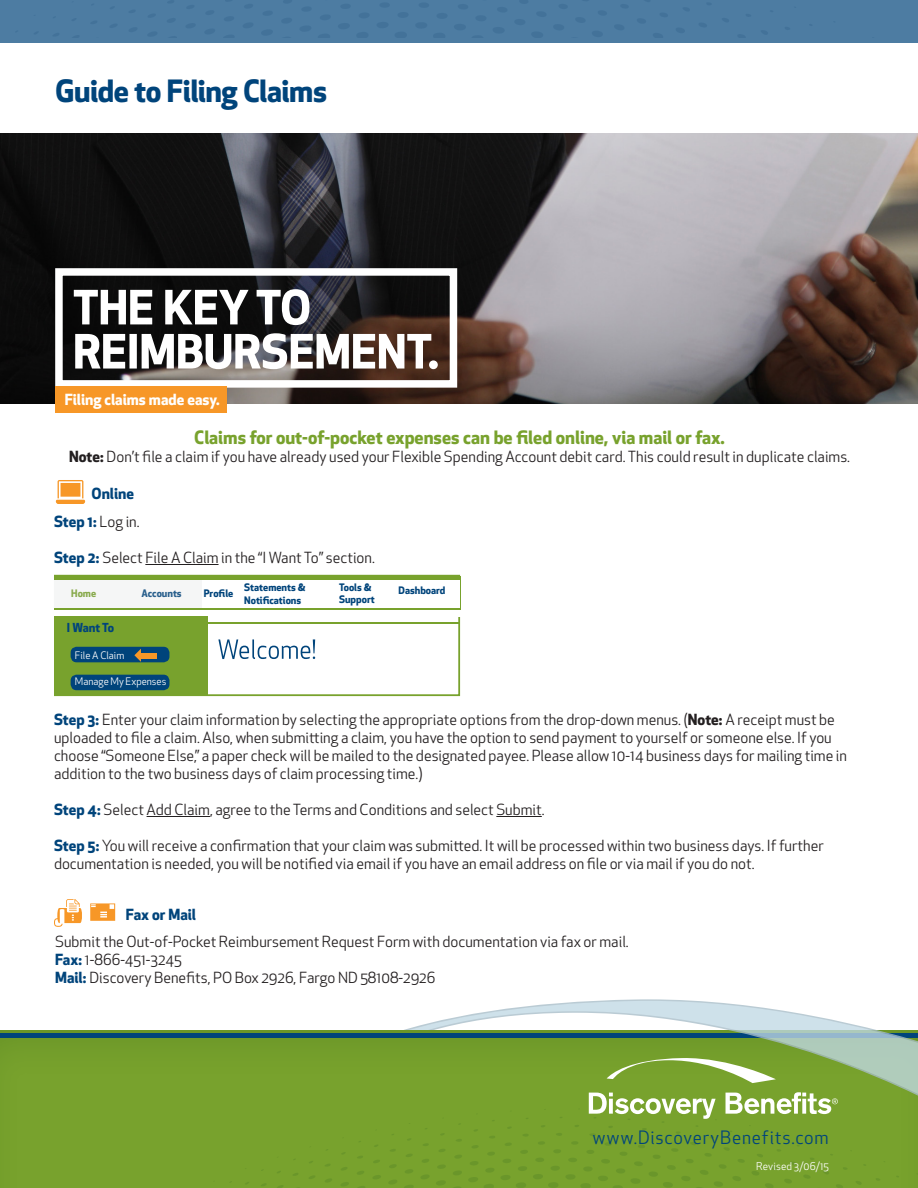
<style>
.page{position:relative;width:918px;height:1188px;background:#fff}
.page>*{position:absolute;margin:0;border:0;box-sizing:border-box;transform-origin:0 0}
.t1{font:700 30px "Apex New";letter-spacing:-.015em;color:#00447b}
.t2{font:700 18px "Apex New";color:#78a22d}
.t3{font:18px "Apex New";letter-spacing:.045em;color:#00447b}
.t4{font:15px/18px "Apex New";color:#231f20}
.t5{font:700 15px "Apex New";color:#00447b}
.t6{font:700 15px "Apex New";color:#fff}
.t7{font:700 12.15px "Apex New";letter-spacing:-.025em;color:#00447b}
.body{font:10.5px "Apex New";letter-spacing:.015em;color:#fff}
.t8{font:700 10.05px/12.1px "Apex New";color:#00447b}
.t9{font:10.05px "Apex New";color:#fff}
.t10{font:700 10.05px "Apex New";color:#78a22d}
.s1{font-weight:700}
.s2{font-weight:400;color:#231f20}
.s3{font-weight:700;color:#00447b}
</style>
<div class="page">
<hr style="left:145px;top:564px;width:74px;height:1px;background:#231f20">
<hr style="left:147px;top:816px;width:63px;height:1px;background:#231f20">
<hr style="left:496px;top:816px;width:46px;height:1px;background:#231f20">
<img style="left:0;top:133px;width:918px;height:271px">
<div style="left:55px;top:268px;width:402px;height:120px;border:8px solid #fff"></div>
<div style="left:55px;top:386px;width:172px;height:27px;background:#f79727"></div>
<svg style="left:55px;top:480px;width:31px;height:24px"></svg>
<svg style="left:54px;top:899px;width:28px;height:28px"></svg>
<svg style="left:90px;top:903px;width:25px;height:18px"></svg>
<svg style="left:75px;top:333px;width:363px;height:36px"></svg>
<svg style="left:74px;top:289px;width:235px;height:36px"></svg>
<div style="left:0;top:0;width:918px;height:43px;background:#4d7ca2"></div>
<div style="left:0;top:1027px;width:918px;height:161px;background:#78a22d"></div>
<svg style="left:231px;top:1120px;width:687px;height:68px"></svg>
<div style="left:0;top:1033px;width:918px;height:5px;background:#00447b"></div>
<svg style="left:278px;top:999px;width:640px;height:121px"></svg>
<div style="left:54px;top:575px;width:406px;height:121px;border:2px solid #78a22d"></div>
<div style="left:54px;top:576px;width:406px;height:34px;background:#78a22d"></div>
<div style="left:54px;top:580px;width:405px;height:28px;background:#fff"></div>
<div style="left:54px;top:610px;width:406px;height:6px;background:#fff"></div>
<svg style="left:218px;top:639px;width:97px;height:20px"></svg>
<div style="left:54px;top:616px;width:154px;height:79px;background:#78a22d"></div>
<hr style="left:206px;top:623px;width:254px;height:1px;background:#78a22d">
<div style="left:71px;top:647px;width:98px;height:15px;background:#00447b;border-radius:6px"></div>
<div style="left:71px;top:675px;width:98px;height:15px;background:#00447b;border-radius:6px"></div>
<div style="left:54px;top:580px;width:147px;height:28px;background:#f5f6f6"></div>
<div style="left:139px;top:653px;width:18px;height:5px;background:#f79727"></div>
<svg style="left:134px;top:649px;width:7px;height:13px"></svg>
<p class="t1" style="left:55px;top:69px;width:273px">Guide to Filing Claims</p>
<p class="t6" style="left:65px;top:388px;width:156px">Filing claims made easy.</p>
<p class="t2" style="left:194px;top:424px;width:532px">Claims for out-of-pocket expenses can be filed online, via mail or fax.</p>
<p class="t4" style="left:69px;top:447px;width:783px"><span class="s1">Note:</span> Don’t file a claim if you have already used your Flexible Spending Account debit card. This could result in duplicate claims.</p>
<p class="t5" style="left:92px;top:482px;width:44px">Online</p>
<p class="t5" style="left:54px;top:511px;width:87px">Step 1: <span class="s2">Log in.</span></p>
<p class="t4" style="left:54px;top:549px;width:322px"><span class="s3">Step 2:</span> Select File A Claim in the “I Want To” section.</p>
<p class="t10" style="left:71px;top:586px;width:26px">Home</p>
<p class="t8" style="left:141px;top:587px;width:42px">Accounts</p>
<p class="t8" style="left:204px;top:587px;width:31px">Profile</p>
<p class="t8" style="left:244px;top:581px;width:63px">Statements &amp;<br>Notifications</p>
<p class="t8" style="left:339px;top:581px;width:37px">Tools &amp;<br>Support</p>
<p class="t8" style="left:399px;top:584px;width:48px">Dashboard</p>
<p class="t7" style="left:67px;top:619px;width:49px">I Want To</p>
<p class="t9" style="left:75px;top:649px;width:51px">File A Claim</p>
<p class="t9" style="left:75px;top:675px;width:93px">Manage My Expenses</p>
<p class="t4" style="left:54px;top:711px;width:795px"><span class="s3">Step 3:</span> Enter your claim information by selecting the appropriate options from the drop-down menus. (<span class="s1">Note:</span> A receipt must be uploaded to file a claim. Also, when submitting a claim, you have the option to send payment to yourself or someone else. If you choose “Someone Else,” a paper check will be mailed to the designated payee. Please allow 10-14 business days for mailing time in addition to the two business days of claim processing time.)</p>
<p class="t4" style="left:54px;top:801px;width:492px"><span class="s3">Step 4:</span> Select Add Claim, agree to the Terms and Conditions and select Submit.</p>
<p class="t4" style="left:54px;top:837px;width:771px"><span class="s3">Step 5:</span> You will receive a confirmation that your claim was submitted. It will be processed within two business days. If further documentation is needed, you will be notified via email if you have an email address on file or via mail if you do not.</p>
<p class="t5" style="left:126px;top:904px;width:72px">Fax or Mail</p>
<p class="t4" style="left:55px;top:932px;width:575px">Submit the Out-of-Pocket Reimbursement Request Form with documentation via fax or mail.</p>
<p class="t4" style="left:55px;top:950px;width:128px"><span class="s3">Fax:</span> 1-866-451-3245</p>
<p class="t4" style="left:55px;top:968px;width:382px"><span class="s3">Mail:</span> Discovery Benefits, PO Box 2926, Fargo ND 58108-2926</p>
<p class="t3" style="left:593px;top:1127px;width:237px">www.DiscoveryBenefits.com</p>
<p class="body" style="left:756px;top:1159px;width:74px">Revised 3/06/15</p>
</div>
